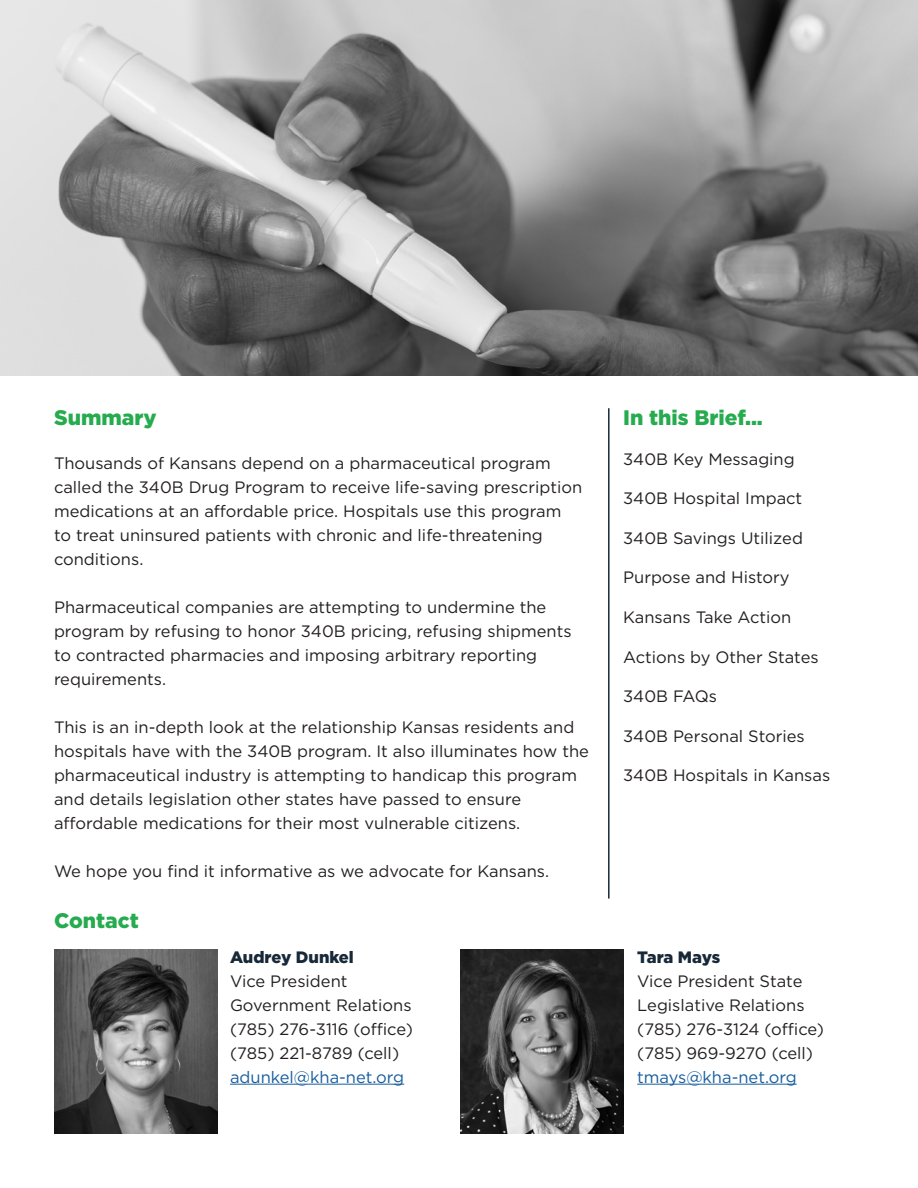
<style>
.page{position:relative;width:918px;height:1188px;background:#fff}
.page>*{position:absolute;margin:0;border:0;box-sizing:border-box;transform-origin:0 0}
.t1{font:900 21px "Gotham";color:#26ab4f}
.t2{font:16.5px/24px "Gotham";color:#231f20}
.t3{font:16.5px "Gotham";color:#175d9e}
.t4{font:900 16.5px "Gotham";letter-spacing:-.005em;color:#172938}
</style>
<div class="page">
<img style="left:0;top:0;width:918px;height:376px">
<hr style="left:230px;top:1084px;width:174px;height:1px;background:#175d9e">
<hr style="left:637px;top:1084px;width:160px;height:1px;background:#175d9e">
<img style="left:54px;top:949px;width:163px;height:185px">
<img style="left:461px;top:949px;width:163px;height:185px">
<hr style="left:608px;top:408px;width:2px;height:491px;background:#172938">
<p class="t1" style="left:54px;top:403px;width:104px">Summary</p>
<p class="t2" style="left:54px;top:451px;width:530px">Thousands of Kansans depend on a pharmaceutical program called the 340B Drug Program to receive life-saving prescription medications at an affordable price. Hospitals use this program to treat uninsured patients with chronic and life-threatening conditions.</p>
<p class="t2" style="left:54px;top:595px;width:519px">Pharmaceutical companies are attempting to undermine the program by refusing to honor 340B pricing, refusing shipments to contracted pharmacies and imposing arbitrary reporting requirements.</p>
<p class="t2" style="left:54px;top:715px;width:536px">This is an in-depth look at the relationship Kansas residents and hospitals have with the 340B program. It also illuminates how the pharmaceutical industry is attempting to handicap this program and details legislation other states have passed to ensure affordable medications for their most vulnerable citizens.</p>
<p class="t2" style="left:54px;top:859px;width:497px">We hope you find it informative as we advocate for Kansans.</p>
<p class="t1" style="left:54px;top:906px;width:86px">Contact</p>
<p class="t4" style="left:230px;top:945px;width:125px">Audrey Dunkel</p>
<p class="t2" style="left:230px;top:968px;width:183px">Vice President<br>Government Relations</p>
<p class="t2" style="left:230px;top:1016px;width:184px">(785) 276-3116 (office)</p>
<p class="t2" style="left:230px;top:1040px;width:171px">(785) 221-8789 (cell)</p>
<p class="t3" style="left:230px;top:1066px;width:176px">adunkel@kha-net.org</p>
<p class="t1" style="left:623px;top:403px;width:141px">In this Brief...</p>
<p class="t2" style="left:623px;top:446px;width:173px">340B Key Messaging</p>
<p class="t2" style="left:623px;top:486px;width:181px">340B Hospital Impact</p>
<p class="t2" style="left:623px;top:526px;width:181px">340B Savings Utilized</p>
<p class="t2" style="left:623px;top:565px;width:168px">Purpose and History</p>
<p class="t2" style="left:623px;top:605px;width:170px">Kansans Take Action</p>
<p class="t2" style="left:623px;top:644px;width:197px">Actions by Other States</p>
<p class="t2" style="left:623px;top:684px;width:95px">340B FAQs</p>
<p class="t2" style="left:623px;top:724px;width:183px">340B Personal Stories</p>
<p class="t2" style="left:623px;top:763px;width:209px">340B Hospitals in Kansas</p>
<p class="t4" style="left:637px;top:945px;width:84px">Tara Mays</p>
<p class="t2" style="left:637px;top:968px;width:169px">Vice President State<br>Legislative Relations</p>
<p class="t2" style="left:637px;top:1016px;width:188px">(785) 276-3124 (office)</p>
<p class="t2" style="left:637px;top:1040px;width:177px">(785) 969-9270 (cell)</p>
<p class="t3" style="left:637px;top:1066px;width:161px">tmays@kha-net.org</p>
</div>
